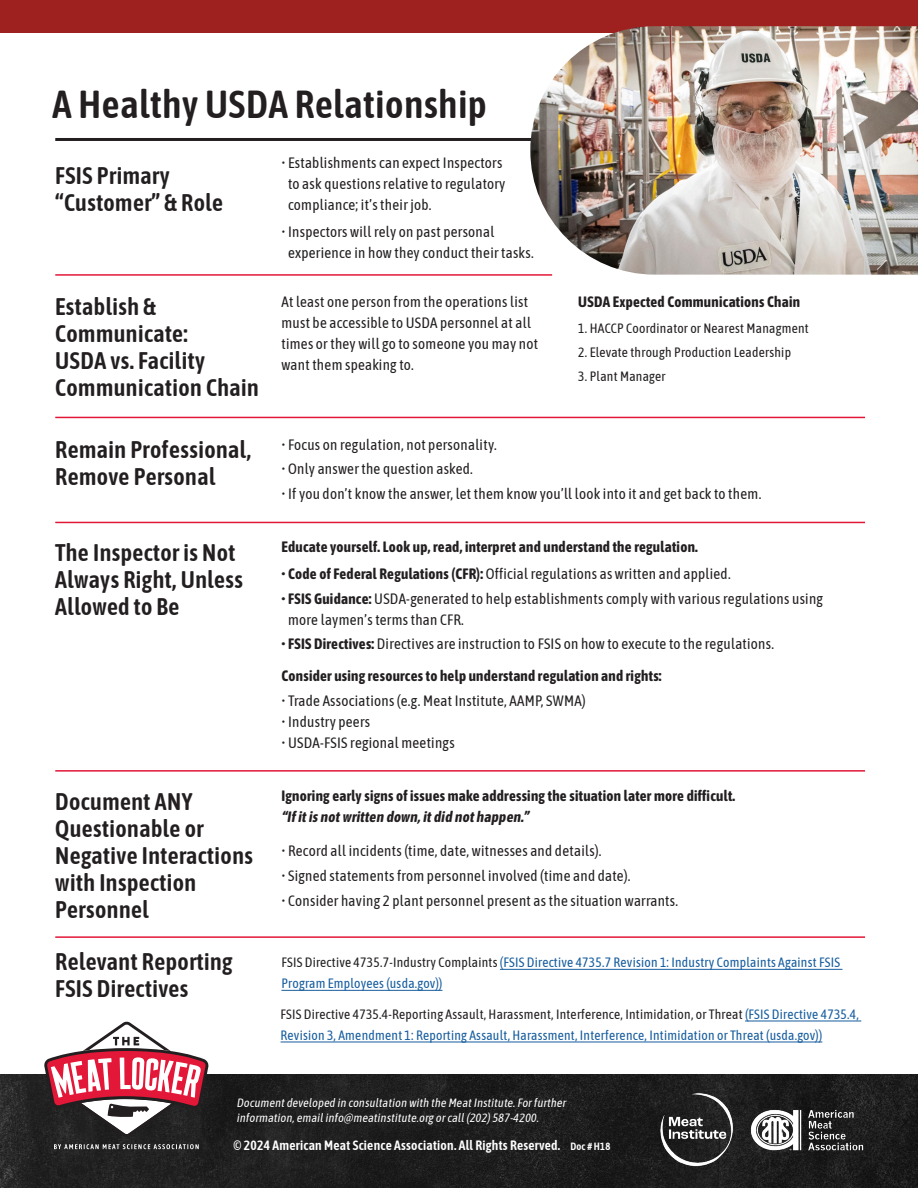
<style>
.page{position:relative;width:918px;height:1188px;background:#fff}
.page>*{position:absolute;margin:0;border:0;box-sizing:border-box;transform-origin:0 0}
.t1{font:600 39px "Asap Condensed";letter-spacing:.02em;color:#231f20}
.t2{font:600 24px/27px "Asap Condensed";letter-spacing:.02em;color:#231f20}
.t3{font:15px/21px "Asap Condensed";letter-spacing:.02em;color:#231f20}
.t4{font:700 15px "Asap Condensed";letter-spacing:.02em;color:#231f20}
.t5{font:italic 700 15px "Asap Condensed";color:#231f20}
.t6{font:13.5px/21px "Asap Condensed";letter-spacing:.02em;color:#175d9e}
.t7{font:13.5px "Asap Condensed";letter-spacing:.02em;color:#231f20}
.t8{font:600 13.5px "Asap Condensed";letter-spacing:.02em;color:#fff}
.t9{font:italic 12px/15px "Asap Condensed";color:#fff}
.t10{font:600 10.5px "Asap Condensed";letter-spacing:.02em;color:#fff}
.s1{font-weight:700}
.s2{color:#231f20}
</style>
<div class="page">
<div style="left:0;top:0;width:918px;height:33px;background:#9e2120"></div>
<img style="left:0;top:1074px;width:918px;height:114px">
<img style="left:748px;top:1094px;width:118px;height:71px">
<hr style="left:745px;top:1021px;width:116px;height:1px;background:#175d9e">
<hr style="left:281px;top:1042px;width:541px;height:1px;background:#175d9e">
<hr style="left:500px;top:969px;width:342px;height:1px;background:#175d9e">
<hr style="left:281px;top:990px;width:161px;height:1px;background:#175d9e">
<img style="left:653px;top:1085px;width:88px;height:88px">
<svg style="left:44px;top:1021px;width:165px;height:116px"></svg>
<svg style="left:54px;top:1144px;width:145px;height:5px"></svg>
<hr style="left:55px;top:138px;width:794px;height:3px;background:#231f20">
<img style="left:530px;top:26px;width:388px;height:249px">
<hr style="left:55px;top:274px;width:497px;height:2px;background:#e31738">
<hr style="left:55px;top:417px;width:810px;height:1px;background:#e31738">
<hr style="left:55px;top:522px;width:810px;height:1px;background:#e31738">
<hr style="left:55px;top:770px;width:810px;height:2px;background:#e31738">
<hr style="left:55px;top:936px;width:810px;height:2px;background:#e31738">
<p class="t1" style="left:52px;top:77px;width:436px">A Healthy USDA Relationship</p>
<p class="t2" style="left:55px;top:161px;width:169px">FSIS Primary “Customer” &amp; Role</p>
<p class="t2" style="left:55px;top:292px;width:102px">Establish &amp;</p>
<p class="t2" style="left:55px;top:319px;width:134px">Communicate:</p>
<p class="t2" style="left:55px;top:346px;width:151px">USDA vs. Facility</p>
<p class="t2" style="left:55px;top:373px;width:205px">Communication Chain</p>
<p class="t2" style="left:55px;top:435px;width:197px">Remain Professional,</p>
<p class="t2" style="left:55px;top:462px;width:162px">Remove Personal</p>
<p class="t2" style="left:55px;top:537px;width:189px">The Inspector is Not<br>Always Right, Unless<br>Allowed to Be</p>
<p class="t2" style="left:55px;top:786px;width:199px">Document ANY<br>Questionable or<br>Negative Interactions with Inspection<br>Personnel</p>
<p class="t2" style="left:55px;top:947px;width:179px">Relevant Reporting</p>
<p class="t2" style="left:55px;top:974px;width:135px">FSIS Directives</p>
<p class="t3" style="left:288px;top:152px;width:219px;text-indent:-7px">• Establishments can expect Inspectors to ask questions relative to regulatory compliance; it’s their job.</p>
<p class="t3" style="left:288px;top:220px;width:247px;text-indent:-7px">• Inspectors will rely on past personal experience in how they conduct their tasks.</p>
<p class="t3" style="left:281px;top:290px;width:258px">At least one person from the operations list must be accessible to USDA personnel at all times or they will go to someone you may not want them speaking to.</p>
<p class="t3" style="left:281px;top:433px;width:217px">• Focus on regulation, not personality.</p>
<p class="t3" style="left:281px;top:457px;width:193px">• Only answer the question asked.</p>
<p class="t4" style="left:578px;top:291px;width:223px">USDA Expected Communications Chain</p>
<p class="t7" style="left:578px;top:318px;width:232px">1. HACCP Coordinator or Nearest Managment</p>
<p class="t7" style="left:578px;top:342px;width:214px">2. Elevate through Production Leadership</p>
<p class="t7" style="left:578px;top:366px;width:89px">3. Plant Manager</p>
<p class="t3" style="left:281px;top:483px;width:481px">• If you don’t know the answer, let them know you’ll look into it and get back to them.</p>
<p class="t4" style="left:281px;top:536px;width:418px">Educate yourself. Look up, read, interpret and understand the regulation.</p>
<p class="t3" style="left:281px;top:562px;width:451px"><span class="s1">• Code of Federal Regulations (CFR):</span> Official regulations as written and applied.</p>
<p class="t3" style="left:288px;top:587px;width:536px;text-indent:-7px"><span class="s1">• FSIS Guidance:</span> USDA-generated to help establishments comply with various regulations using more laymen’s terms than CFR.</p>
<p class="t3" style="left:281px;top:632px;width:494px"><span class="s1">• FSIS Directives:</span> Directives are instruction to FSIS on how to execute to the regulations.</p>
<p class="t4" style="left:281px;top:665px;width:382px">Consider using resources to help understand regulation and rights:</p>
<p class="t3" style="left:281px;top:689px;width:306px">• Trade Associations (e.g. Meat Institute, AAMP, SWMA)</p>
<p class="t3" style="left:281px;top:710px;width:90px">• Industry peers</p>
<p class="t3" style="left:281px;top:731px;width:175px">• USDA-FSIS regional meetings</p>
<p class="t4" style="left:281px;top:785px;width:455px">Ignoring early signs of issues make addressing the situation later more difficult.</p>
<p class="t5" style="left:281px;top:806px;width:252px">“Ifitis notwritten down,itdid nothappen.”</p>
<p class="t3" style="left:281px;top:840px;width:322px">• Record all incidents (time, date, witnesses and details).</p>
<p class="t3" style="left:281px;top:864px;width:351px">• Signed statements from personnel involved (time and date).</p>
<p class="t3" style="left:281px;top:890px;width:398px">• Consider having 2 plant personnel present as the situation warrants.</p>
<p class="t6" style="left:281px;top:951px;width:560px"><span class="s2">FSIS Directive 4735.7-Industry Complaints</span> (FSIS Directive 4735.7 Revision 1: Industry Complaints Against FSIS<br>Program Employees (usda.gov))</p>
<p class="t6" style="left:281px;top:1003px;width:580px"><span class="s2">FSIS Directive 4735.4-Reporting Assault, Harassment, Interference, Intimidation, or Threat</span> (FSIS Directive 4735.4,<br>Revision 3, Amendment 1: Reporting Assault, Harassment, Interference, Intimidation or Threat (usda.gov))</p>
<p class="t9" style="left:237px;top:1094px;width:333px">Documentdeveloped in consultation with the MeatInstitute.Forfurther information,emailinfo@meatinstitute.org orcall(202) 587-4200.</p>
<p class="t8" style="left:234px;top:1135px;width:328px">© 2024 American Meat Science Association. All Rights Reserved.</p>
<p class="t10" style="left:570px;top:1139px;width:41px">Doc # H18</p>
</div>
